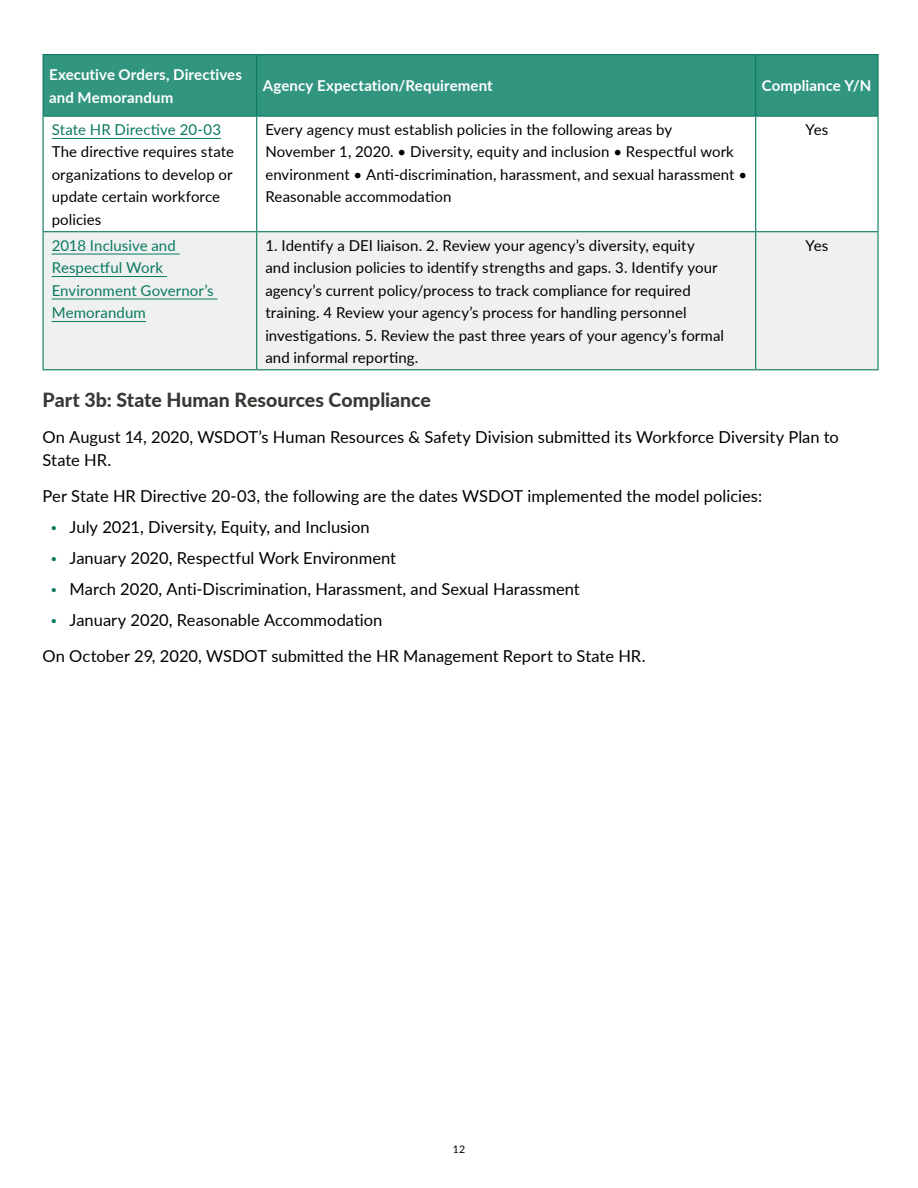
<style>
.page{position:relative;width:918px;height:1188px;background:#fff}
.page>*{position:absolute;margin:0;border:0;box-sizing:border-box;transform-origin:0 0}
.Heading_2{font:800 19.5px "Lato";color:#383935}
.Body_Copy{font:16.5px/22.5px "Lato";color:#000}
.Body_Copy-2{font:15px/22.5px "Lato";letter-spacing:.005em;color:#000}
.TABLE_Head_WHITE{font:700 15px/22.5px "Lato";letter-spacing:.01em;color:#fff}
.Body_Copy-3{font:15px/22.5px "Lato";letter-spacing:.005em;color:#0a7960}
.t1{font:10.5px "Lato";color:#000}
.s1{color:#0a7960}
.s2{font-weight:100;color:#0a7960}
</style>
<div class="page">
<div style="left:44px;top:55px;width:833px;height:61px;background:#329580"></div>
<div style="left:44px;top:232px;width:833px;height:137px;background:#eef1ef"></div>
<hr style="left:256px;top:55px;width:1px;height:61px;background:#0a7960">
<hr style="left:755px;top:55px;width:1px;height:61px;background:#0a7960">
<hr style="left:256px;top:117px;width:1px;height:114px;background:#0a7960">
<hr style="left:755px;top:117px;width:1px;height:114px;background:#0a7960">
<hr style="left:256px;top:232px;width:1px;height:137px;background:#0a7960">
<hr style="left:755px;top:232px;width:1px;height:137px;background:#0a7960">
<hr style="left:43px;top:54px;width:214px;height:1px;background:#0a7960">
<hr style="left:43px;top:55px;width:1px;height:61px;background:#0a7960">
<hr style="left:257px;top:54px;width:499px;height:1px;background:#0a7960">
<hr style="left:756px;top:54px;width:123px;height:1px;background:#0a7960">
<hr style="left:877px;top:55px;width:2px;height:61px;background:#0a7960">
<hr style="left:43px;top:116px;width:214px;height:1px;background:#0a7960">
<hr style="left:257px;top:116px;width:499px;height:1px;background:#0a7960">
<hr style="left:756px;top:116px;width:123px;height:1px;background:#0a7960">
<hr style="left:43px;top:117px;width:1px;height:114px;background:#0a7960">
<hr style="left:877px;top:117px;width:2px;height:114px;background:#0a7960">
<hr style="left:43px;top:231px;width:214px;height:1px;background:#0a7960">
<hr style="left:43px;top:232px;width:1px;height:137px;background:#0a7960">
<hr style="left:257px;top:231px;width:499px;height:1px;background:#0a7960">
<hr style="left:756px;top:231px;width:123px;height:1px;background:#0a7960">
<hr style="left:877px;top:232px;width:2px;height:137px;background:#0a7960">
<hr style="left:43px;top:369px;width:214px;height:1px;background:#0a7960">
<hr style="left:257px;top:369px;width:499px;height:1px;background:#0a7960">
<hr style="left:756px;top:369px;width:123px;height:1px;background:#0a7960">
<hr style="left:52px;top:138px;width:169px;height:1px;background:#0a7960">
<hr style="left:52px;top:254px;width:128px;height:1px;background:#0a7960">
<hr style="left:52px;top:276px;width:115px;height:1px;background:#0a7960">
<hr style="left:52px;top:299px;width:166px;height:1px;background:#0a7960">
<hr style="left:52px;top:321px;width:94px;height:1px;background:#0a7960">
<p class="TABLE_Head_WHITE" style="left:49px;top:63px;width:194px">Executive Orders, Directives and Memorandum</p>
<p class="TABLE_Head_WHITE" style="left:263px;top:74px;width:232px">Agency Expectation/Requirement</p>
<p class="TABLE_Head_WHITE" style="left:762px;top:74px;width:111px">Compliance Y/N</p>
<p class="Body_Copy-2" style="left:52px;top:118px;width:184px"><span class="s1">State HR Directive 20-03<br></span>The directive requires state organizations to develop or update certain workforce policies</p>
<p class="Body_Copy-2" style="left:265px;top:118px;width:483px">Every agency must establish policies in the following areas by<br>November 1, 2020. • Diversity, equity and inclusion • Respectful work environment • Anti-discrimination, harassment, and sexual harassment • Reasonable accommodation</p>
<p class="Body_Copy-2" style="left:805px;top:118px;width:24px">Yes</p>
<p class="Body_Copy-3" style="left:52px;top:233px;width:163px">2018 Inclusive and<br>Respectful Work<br>Environment Governor’s<br>Memorandum</p>
<p class="Body_Copy-2" style="left:265px;top:233px;width:460px">1. Identify a DEI liaison. 2. Review your agency’s diversity, equity<br>and inclusion policies to identify strengths and gaps. 3. Identify your agency’s current policy/process to track compliance for required training. 4 Review your agency’s process for handling personnel investigations. 5. Review the past three years of your agency’s formal and informal reporting.</p>
<p class="Body_Copy-2" style="left:805px;top:233px;width:24px">Yes</p>
<h4 class="Heading_2" style="left:43px;top:386px;width:390px">Part 3b: State Human Resources Compliance</h4>
<p class="Body_Copy" style="left:43px;top:425px;width:798px">On August 14, 2020, WSDOT’s Human Resources &amp; Safety Division submitted its Workforce Diversity Plan to<br>State HR.</p>
<p class="Body_Copy" style="left:43px;top:484px;width:721px">Per State HR Directive 20-03, the following are the dates WSDOT implemented the model policies:</p>
<p class="Body_Copy" style="left:49px;top:515px;width:322px"><span class="s2">•</span> July 2021, Diversity, Equity, and Inclusion</p>
<p class="Body_Copy" style="left:49px;top:546px;width:348px"><span class="s2">•</span> January 2020, Respectful Work Environment</p>
<p class="Body_Copy" style="left:49px;top:577px;width:532px"><span class="s2">•</span> March 2020, Anti-Discrimination, Harassment, and Sexual Harassment</p>
<p class="Body_Copy" style="left:49px;top:608px;width:335px"><span class="s2">•</span> January 2020, Reasonable Accommodation</p>
<p class="Body_Copy" style="left:43px;top:644px;width:605px">On October 29, 2020, WSDOT submitted the HR Management Report to State HR.</p>
<p class="t1" style="left:453px;top:1142px;width:14px">12</p>
</div>
